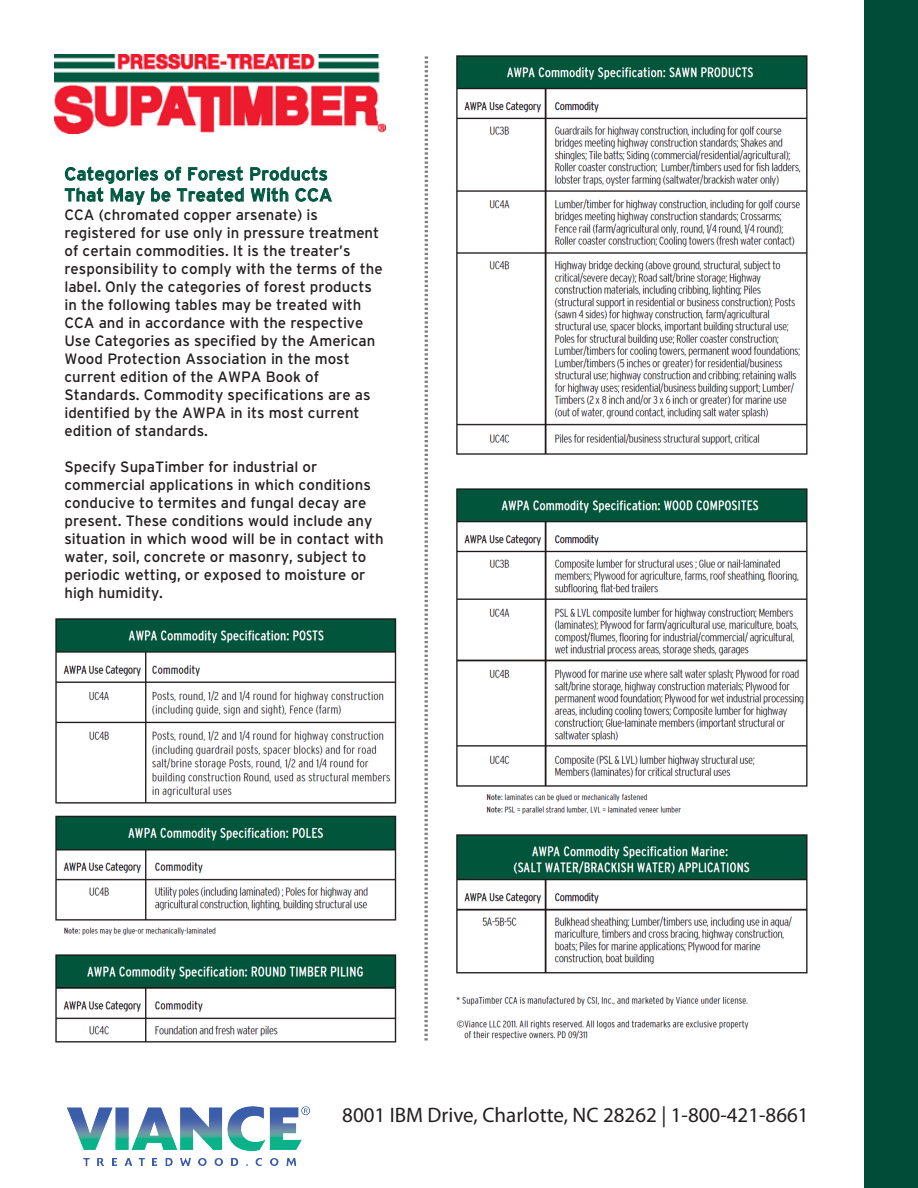
<style>
.page{position:relative;width:918px;height:1188px;background:#fff}
.page>*{position:absolute;margin:0;border:0;box-sizing:border-box;transform-origin:0 0}
.t1{font:21px "Myriad Pro";color:#231f20}
.t2{font:17.7px/21px "Interstate";letter-spacing:.02em;color:#005840}
.t3{font:15px/18px "Interstate";color:#221e1f}
</style>
<div class="page">
<div style="left:864px;top:0;width:54px;height:1188px;background:#004c38"></div>
<img style="left:54px;top:54px;width:332px;height:80px">
<svg style="left:425px;top:56px;width:3px;height:984px"></svg>
<img style="left:66px;top:1106px;width:244px;height:60px">
<img style="left:55px;top:618px;width:342px;height:425px">
<img style="left:456px;top:488px;width:352px;height:552px">
<img style="left:456px;top:55px;width:352px;height:400px">
<p class="t2" style="left:64px;top:163px;width:269px">Categories of Forest Products<br>That May be Treated With CCA</p>
<p class="t3" style="left:64px;top:205px;width:320px">CCA (chromated copper arsenate) is registered for use only in pressure treatment of certain commodities. It is the treater’s responsibility to comply with the terms of the label. Only the categories of forest products in the following tables may be treated with CCA and in accordance with the respective Use Categories as specified by the American Wood Protection Association in the most current edition of the AWPA Book of Standards. Commodity specifications are as identified by the AWPA in its most current edition of standards.</p>
<p class="t3" style="left:64px;top:457px;width:321px">Specify SupaTimber for industrial or commercial applications in which conditions conducive to termites and fungal decay are present. These conditions would include any situation in which wood will be in contact with water, soil, concrete or masonry, subject to periodic wetting, or exposed to moisture or high humidity.</p>
<p class="t1" style="left:342px;top:1102px;width:468px">8001 IBM Drive, Charlotte, NC 28262 | 1-800-421-8661</p>
</div>
